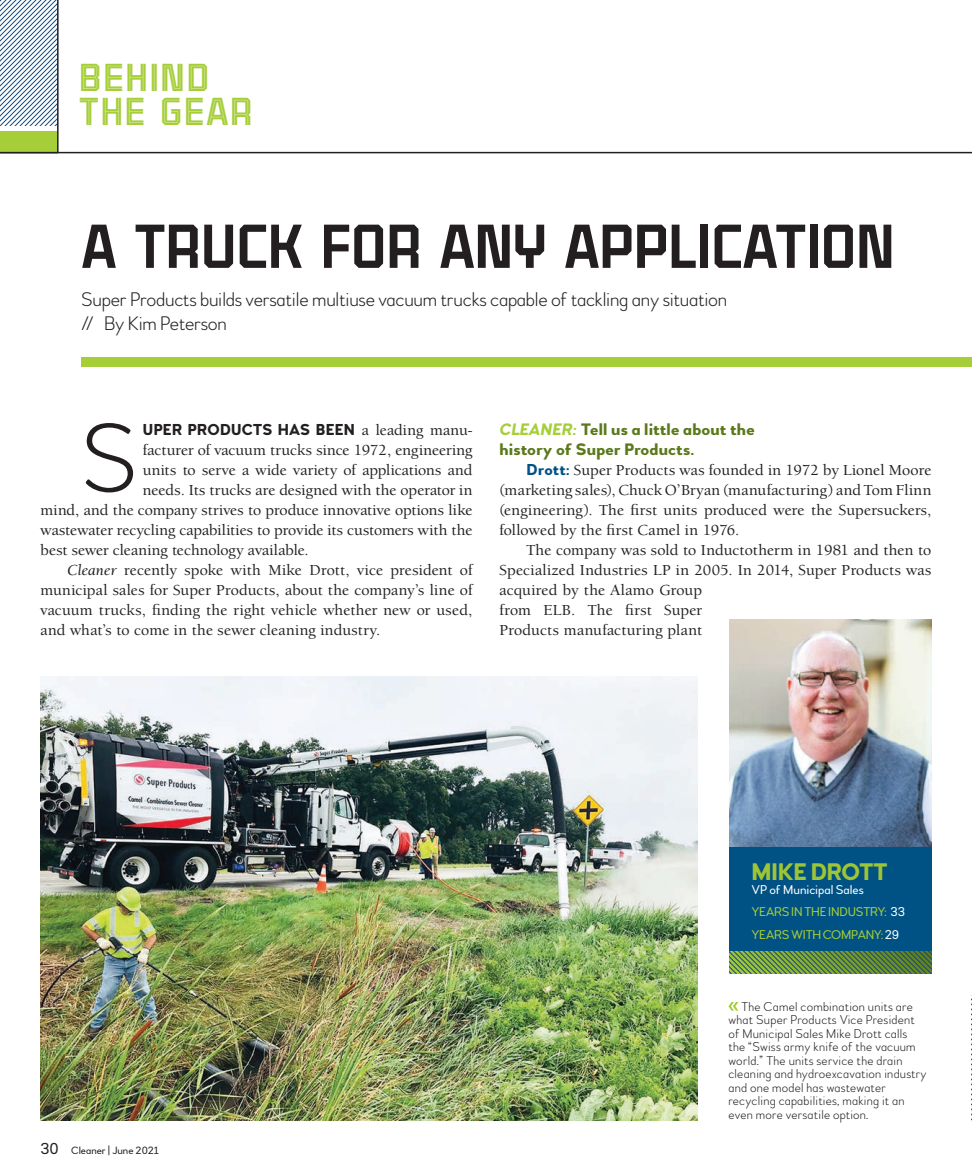
<style>
.page{position:relative;width:972px;height:1175px;background:#fff}
.page>*{position:absolute;margin:0;border:0;box-sizing:border-box;transform-origin:0 0}
.t1{font:100 96.9px "Woodford Bourne";color:#231f20}
.t2{font:60px "Binaria Display Solid";letter-spacing:-.02em;color:#231f20}
.t3{font:37.8px/34.5px "Binaria Display Inline";letter-spacing:.03em;color:#a6ce39}
.t4{font:700 23.85px "Woodford Bourne";letter-spacing:-.02em;color:#9ec536}
.t5{font:100 19.5px/24px "Woodford Bourne";letter-spacing:-.01em;color:#231f20}
.t6{font:700 16.5px/20.1px "Woodford Bourne";letter-spacing:.01em;color:#5b791a;scale:1.04 1}
.t7{font:500 15.75px "Berkeley Oldstyle IT Cby BT";letter-spacing:.01em;color:#231f20;scale:1.04 1}
.t8{font:700 15.75px "Woodford Bourne";letter-spacing:.01em;color:#231f20}
.t9{font:100 12.75px/13.5px "Woodford Bourne";letter-spacing:.02em;color:#231f20}
.t10{font:12.6px/22.5px "Woodford Bourne";letter-spacing:-.02em;color:#a6ce39}
.t11{font:10.5px "Woodford Bourne";color:#231f20}
.s1{font-family:"Berkeley Oldstyle IT Cby BT";font-weight:500}
.s2{font-family:"Berkeley Oldstyle IT Cby BT Med Ital";font-weight:400}
.s3{font-style:italic;color:#a6ce39}
.s4{font-family:"Woodford Bourne";font-weight:700;color:#005285}
.s5{font-size:15.75px}
.s6{color:#fff}
</style>
<div class="page">
<div style="left:0;top:131px;width:57px;height:22px;background:#a6ce39"></div>
<svg style="left:0;top:0;width:57px;height:125px"></svg>
<div style="left:81px;top:358px;width:891px;height:9px;background:#a6ce39"></div>
<hr style="left:57px;top:0;width:2px;height:153px;background:#231f20">
<hr style="left:0;top:152px;width:972px;height:1px;background:#231f20">
<svg style="left:728px;top:1002px;width:10px;height:8px"></svg>
<div style="left:729px;top:846px;width:203px;height:127px;background:#005285"></div>
<img style="left:729px;top:620px;width:203px;height:226px">
<svg style="left:729px;top:951px;width:203px;height:22px;background:#618940"></svg>
<img style="left:40px;top:677px;width:658px;height:443px">
<svg style="left:971px;top:995px;width:1px;height:125px"></svg>
<p class="t3" style="left:79px;top:62px;width:176px">BEHIND<br>THE GEAR</p>
<p class="t2" style="left:81px;top:224px;width:816px">A TRUCK FOR ANY APPLICATION</p>
<p class="t5" style="left:81px;top:288px;width:648px">Super Products builds versatile multiuse vacuum trucks capable of tackling any situation // By Kim Peterson</p>
<p class="t1" style="left:80px;top:401px;width:59px">S</p>
<p class="t8" style="left:143px;top:420px;width:331px">UPER PRODUCTS HAS BEEN <span class="s1">a leading manu-</span></p>
<p class="t7" style="left:143px;top:440px;width:318px">facturer of vacuum trucks since 1972, engineering</p>
<p class="t7" style="left:143px;top:460px;width:318px">units to serve a wide variety of applications and</p>
<p class="t7" style="left:143px;top:480px;width:318px">needs. Its trucks are designed with the operator in</p>
<p class="t7" style="left:40px;top:500px;width:417px">mind, and the company strives to produce innovative options like</p>
<p class="t7" style="left:40px;top:520px;width:417px">wastewater recycling capabilities to provide its customers with the</p>
<p class="t7" style="left:40px;top:540px;width:260px">best sewer cleaning technology available.</p>
<p class="t7" style="left:67px;top:560px;width:391px"><span class="s2">Cleaner</span> recently spoke with Mike Drott, vice president of</p>
<p class="t7" style="left:40px;top:580px;width:417px">municipal sales for Super Products, about the company’s line of</p>
<p class="t7" style="left:40px;top:600px;width:417px">vacuum trucks, finding the right vehicle whether new or used,</p>
<p class="t7" style="left:40px;top:620px;width:328px">and what’s to come in the sewer cleaning industry.</p>
<p class="t6" style="left:500px;top:419px;width:247px"><span class="s3">CLEANER:</span> Tell us a little about the history of Super Products.</p>
<p class="t7" style="left:526px;top:460px;width:391px"><span class="s4">Drott:</span> Super Products was founded in 1972 by Lionel Moore</p>
<p class="t7" style="left:499px;top:480px;width:417px">(marketing sales), Chuck O’Bryan (manufacturing) and Tom Flinn</p>
<p class="t7" style="left:499px;top:500px;width:417px">(engineering). The first units produced were the Supersuckers,</p>
<p class="t7" style="left:499px;top:520px;width:232px">followed by the first Camel in 1976.</p>
<p class="t7" style="left:526px;top:540px;width:391px">The company was sold to Inductotherm in 1981 and then to</p>
<p class="t7" style="left:499px;top:560px;width:417px">Specialized Industries LP in 2005. In 2014, Super Products was</p>
<p class="t7" style="left:499px;top:580px;width:196px">acquired by the Alamo Group</p>
<p class="t7" style="left:499px;top:600px;width:196px">from ELB. The first Super</p>
<p class="t7" style="left:499px;top:620px;width:196px">Products manufacturing plant</p>
<p class="t11" style="left:40px;top:1144px;width:120px"><span class="s5">30</span> Cleaner | June 2021</p>
<p class="t4" style="left:752px;top:857px;width:138px">MIKE DROTT</p>
<p class="t10" style="left:752px;top:878px;width:155px"><span class="s6">VP of Municipal Sales<br></span>YEARS IN THE INDUSTRY: <span class="s6">33<br></span>YEARS WITH COMPANY:<span class="s6">29</span></p>
<p class="t9" style="left:728px;top:999px;width:200px;text-indent:13px">The Camel combination units are what Super Products Vice President of Municipal Sales Mike Drott calls the “Swiss army knife of the vacuum world.” The units service the drain cleaning and hydroexcavation industry and one model has wastewater recycling capabilities, making it an even more versatile option.</p>
</div>
